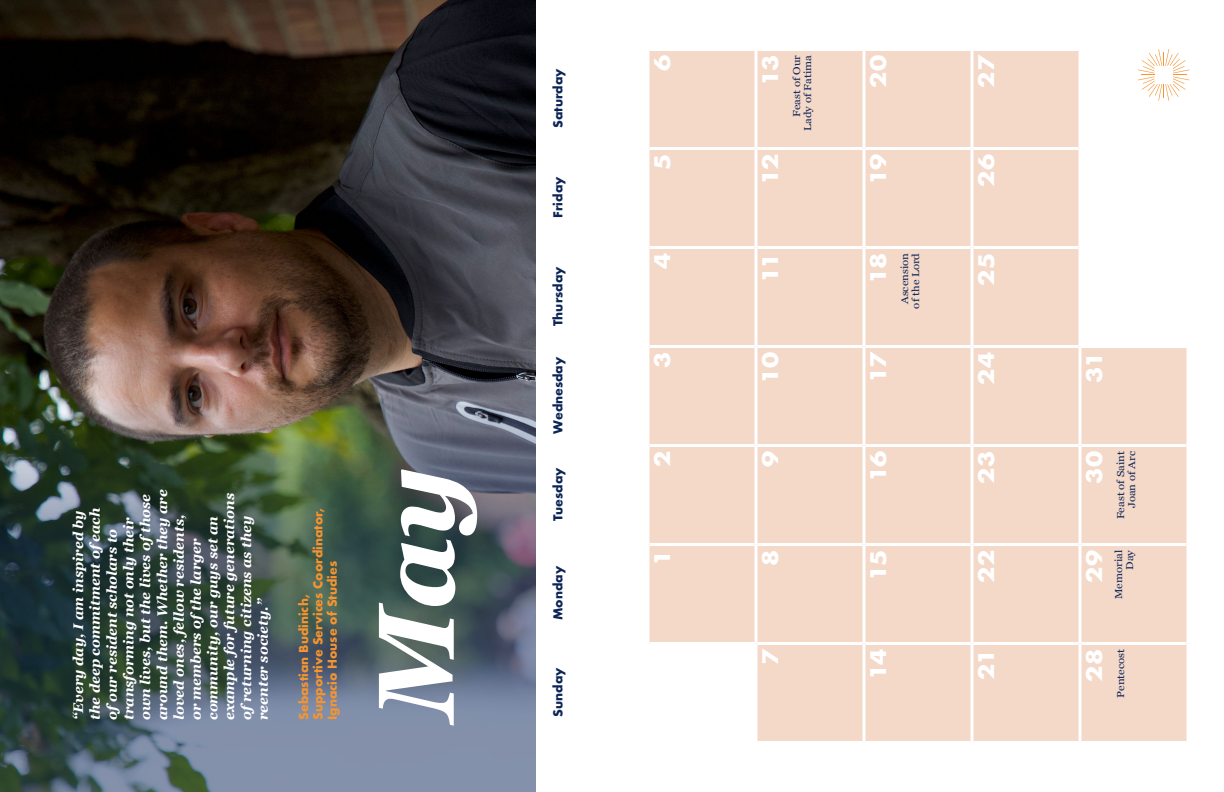
<style>
.page{position:relative;width:1224px;height:792px;background:#fff}
.page>*{position:absolute;margin:0;border:0;box-sizing:border-box;transform-origin:0 0}
.t1{font:italic 700 108px "Georgia";color:#fff}
.t2{font:700 21px "Futura";letter-spacing:-.045em;color:#fff;scale:1.14 1}
.t3{font:italic 700 14px/16.8px "Georgia";color:#fff}
.t4{font:700 12px/14.4px "Futura";color:#f59431}
.t5{font:700 12px "Futura";color:#0c2456}
.t6{font:10px/11px "Georgia";color:#0c2456;text-align:right;scale:1.14 1}
</style>
<div class="page">
<img style="left:0;top:0;width:536px;height:396px">
<img style="left:0;top:396px;width:536px;height:396px">
<svg style="left:650px;top:51px;width:536px;height:690px;background:#f5dccd"></svg>
<svg style="left:648px;top:544px;width:2px;height:99px"></svg>
<hr style="left:650px;top:642px;width:104px;height:3px;background:#fff">
<svg style="left:649px;top:446px;width:1px;height:98px"></svg>
<hr style="left:650px;top:543px;width:104px;height:3px;background:#fff">
<svg style="left:648px;top:346px;width:2px;height:100px"></svg>
<hr style="left:650px;top:444px;width:104px;height:3px;background:#fff">
<svg style="left:649px;top:248px;width:1px;height:98px"></svg>
<hr style="left:650px;top:345px;width:104px;height:3px;background:#fff">
<svg style="left:648px;top:148px;width:2px;height:100px"></svg>
<hr style="left:650px;top:246px;width:104px;height:3px;background:#fff">
<svg style="left:649px;top:50px;width:1px;height:98px"></svg>
<hr style="left:650px;top:147px;width:104px;height:3px;background:#fff">
<svg style="left:754px;top:644px;width:4px;height:98px"></svg>
<svg style="left:754px;top:544px;width:4px;height:100px"></svg>
<hr style="left:758px;top:642px;width:104px;height:3px;background:#fff">
<svg style="left:754px;top:446px;width:4px;height:98px"></svg>
<hr style="left:758px;top:543px;width:104px;height:3px;background:#fff">
<svg style="left:754px;top:346px;width:4px;height:100px"></svg>
<hr style="left:758px;top:444px;width:104px;height:3px;background:#fff">
<svg style="left:754px;top:248px;width:4px;height:98px"></svg>
<hr style="left:758px;top:345px;width:104px;height:3px;background:#fff">
<svg style="left:754px;top:148px;width:4px;height:100px"></svg>
<hr style="left:758px;top:246px;width:104px;height:3px;background:#fff">
<svg style="left:754px;top:50px;width:4px;height:98px"></svg>
<hr style="left:758px;top:147px;width:104px;height:3px;background:#fff">
<svg style="left:862px;top:644px;width:4px;height:98px"></svg>
<svg style="left:862px;top:544px;width:4px;height:100px"></svg>
<hr style="left:866px;top:642px;width:104px;height:3px;background:#fff">
<svg style="left:862px;top:446px;width:4px;height:98px"></svg>
<hr style="left:866px;top:543px;width:104px;height:3px;background:#fff">
<svg style="left:862px;top:346px;width:4px;height:100px"></svg>
<hr style="left:866px;top:444px;width:104px;height:3px;background:#fff">
<svg style="left:862px;top:248px;width:4px;height:98px"></svg>
<hr style="left:866px;top:345px;width:104px;height:3px;background:#fff">
<svg style="left:862px;top:148px;width:4px;height:100px"></svg>
<hr style="left:866px;top:246px;width:104px;height:3px;background:#fff">
<svg style="left:862px;top:50px;width:4px;height:98px"></svg>
<hr style="left:866px;top:147px;width:104px;height:3px;background:#fff">
<svg style="left:970px;top:644px;width:4px;height:98px"></svg>
<svg style="left:970px;top:544px;width:4px;height:100px"></svg>
<hr style="left:974px;top:642px;width:104px;height:3px;background:#fff">
<svg style="left:970px;top:446px;width:4px;height:98px"></svg>
<hr style="left:974px;top:543px;width:104px;height:3px;background:#fff">
<svg style="left:970px;top:346px;width:4px;height:100px"></svg>
<hr style="left:974px;top:444px;width:104px;height:3px;background:#fff">
<svg style="left:970px;top:248px;width:4px;height:98px"></svg>
<hr style="left:974px;top:345px;width:104px;height:3px;background:#fff">
<svg style="left:970px;top:148px;width:4px;height:100px"></svg>
<hr style="left:974px;top:246px;width:104px;height:3px;background:#fff">
<svg style="left:970px;top:50px;width:4px;height:98px"></svg>
<hr style="left:974px;top:147px;width:104px;height:3px;background:#fff">
<svg style="left:1078px;top:644px;width:4px;height:98px"></svg>
<svg style="left:1078px;top:544px;width:4px;height:100px"></svg>
<hr style="left:1082px;top:642px;width:104px;height:3px;background:#fff">
<svg style="left:1078px;top:446px;width:4px;height:98px"></svg>
<hr style="left:1082px;top:543px;width:104px;height:3px;background:#fff">
<svg style="left:1078px;top:346px;width:4px;height:100px"></svg>
<hr style="left:1082px;top:444px;width:104px;height:3px;background:#fff">
<svg style="left:1078px;top:248px;width:4px;height:98px"></svg>
<hr style="left:1082px;top:345px;width:104px;height:3px;background:#fff">
<svg style="left:1078px;top:148px;width:4px;height:100px"></svg>
<hr style="left:1082px;top:246px;width:104px;height:3px;background:#fff">
<svg style="left:1078px;top:50px;width:4px;height:98px"></svg>
<hr style="left:1082px;top:147px;width:104px;height:3px;background:#fff">
<svg style="left:1186px;top:644px;width:1px;height:98px"></svg>
<svg style="left:1186px;top:544px;width:2px;height:100px"></svg>
<svg style="left:1186px;top:446px;width:1px;height:98px"></svg>
<svg style="left:1186px;top:347px;width:2px;height:99px"></svg>
<svg style="left:1138px;top:49px;width:52px;height:52px"></svg>
<p class="t3" style="left:69px;top:720px;width:232px;rotate:-90deg">“Every day, I am inspired by the deep commitment ofeach ofour resident scholars to transforming not only their own lives, but the lives ofthose around them. Whether they are loved ones, fellow residents,<br>or members ofthe larger community, our guys set an example for future generations ofreturning citizens as they reenter society.”</p>
<p class="t4" style="left:296px;top:720px;width:214px;rotate:-90deg">Sebastian Budinich,<br>Supportive Services Coordinator,<br>Ignacio House of Studies</p>
<h1 class="t1" style="left:336px;top:721px;width:257px;rotate:-90deg">May</h1>
<p class="t5" style="left:549px;top:128px;width:61px;rotate:-90deg">Saturday</p>
<p class="t5" style="left:549px;top:218px;width:43px;rotate:-90deg">Friday</p>
<p class="t5" style="left:549px;top:326px;width:61px;rotate:-90deg">Thursday</p>
<p class="t5" style="left:549px;top:434px;width:78px;rotate:-90deg">Wednesday</p>
<p class="t5" style="left:549px;top:521px;width:55px;rotate:-90deg">Tuesday</p>
<p class="t5" style="left:549px;top:620px;width:56px;rotate:-90deg">Monday</p>
<p class="t5" style="left:549px;top:717px;width:51px;rotate:-90deg">Sunday</p>
<h2 class="t2" style="left:647px;top:71px;width:16px;rotate:-90deg">6</h2>
<h2 class="t2" style="left:647px;top:170px;width:16px;rotate:-90deg">5</h2>
<h2 class="t2" style="left:647px;top:269px;width:16px;rotate:-90deg">4</h2>
<h2 class="t2" style="left:647px;top:368px;width:16px;rotate:-90deg">3</h2>
<h2 class="t2" style="left:647px;top:467px;width:16px;rotate:-90deg">2</h2>
<h2 class="t2" style="left:647px;top:566px;width:16px;rotate:-90deg">1</h2>
<h2 class="t2" style="left:755px;top:86px;width:29px;rotate:-90deg">13</h2>
<p class="t6" style="left:791px;top:131px;width:68px;rotate:-90deg">Feast of Our<br>Lady of Fatima</p>
<h2 class="t2" style="left:863px;top:88px;width:30px;rotate:-90deg">20</h2>
<h2 class="t2" style="left:971px;top:88px;width:30px;rotate:-90deg">27</h2>
<h2 class="t2" style="left:755px;top:185px;width:29px;rotate:-90deg">12</h2>
<h2 class="t2" style="left:863px;top:185px;width:29px;rotate:-90deg">19</h2>
<h2 class="t2" style="left:971px;top:187px;width:30px;rotate:-90deg">26</h2>
<h2 class="t2" style="left:755px;top:283px;width:27px;rotate:-90deg">11</h2>
<h2 class="t2" style="left:863px;top:284px;width:29px;rotate:-90deg">18</h2>
<p class="t6" style="left:899px;top:309px;width:50px;text-align:center;rotate:-90deg">Ascension of the Lord</p>
<h2 class="t2" style="left:971px;top:286px;width:30px;rotate:-90deg">25</h2>
<h2 class="t2" style="left:755px;top:384px;width:29px;rotate:-90deg">10</h2>
<h2 class="t2" style="left:863px;top:383px;width:29px;rotate:-90deg">17</h2>
<h2 class="t2" style="left:971px;top:385px;width:30px;rotate:-90deg">24</h2>
<h2 class="t2" style="left:1079px;top:383px;width:29px;rotate:-90deg">31</h2>
<h2 class="t2" style="left:755px;top:467px;width:16px;rotate:-90deg">9</h2>
<h2 class="t2" style="left:863px;top:482px;width:29px;rotate:-90deg">16</h2>
<h2 class="t2" style="left:971px;top:484px;width:30px;rotate:-90deg">23</h2>
<h2 class="t2" style="left:1079px;top:484px;width:30px;rotate:-90deg">30</h2>
<p class="t6" style="left:1115px;top:519px;width:61px;rotate:-90deg">Feast of Saint<br>Joan of Arc</p>
<h2 class="t2" style="left:755px;top:566px;width:16px;rotate:-90deg">8</h2>
<h2 class="t2" style="left:863px;top:581px;width:29px;rotate:-90deg">15</h2>
<h2 class="t2" style="left:971px;top:583px;width:30px;rotate:-90deg">22</h2>
<h2 class="t2" style="left:1079px;top:583px;width:30px;rotate:-90deg">29</h2>
<p class="t6" style="left:1113px;top:599px;width:45px;rotate:-90deg">Memorial<br>Day</p>
<h2 class="t2" style="left:755px;top:665px;width:16px;rotate:-90deg">7</h2>
<h2 class="t2" style="left:863px;top:680px;width:29px;rotate:-90deg">14</h2>
<h2 class="t2" style="left:971px;top:680px;width:29px;rotate:-90deg">21</h2>
<h2 class="t2" style="left:1079px;top:682px;width:30px;rotate:-90deg">28</h2>
<p class="t6" style="left:1115px;top:698px;width:44px;rotate:-90deg">Pentecost</p>
</div>
